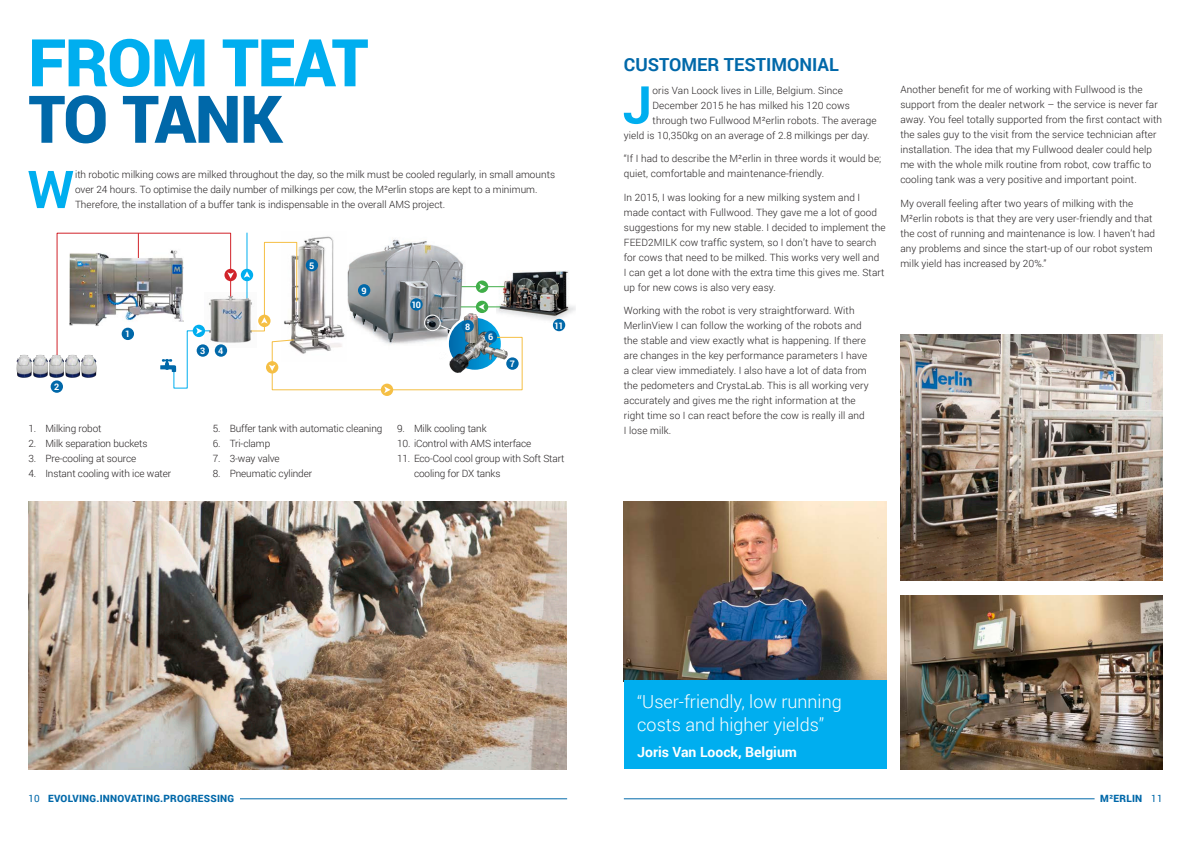
<style>
.page{position:relative;width:1191px;height:842px;background:#fff}
.page>*{position:absolute;margin:0;border:0;box-sizing:border-box;transform-origin:0 0}
.t1{font:900 65.9px/56.5px "Roboto";letter-spacing:-.02em;color:#00aeef}
.t2{font:700 52.2px "Roboto";color:#00aeef}
.t3{font:300 18px/23px "Roboto";color:#fff}
.t4{font:700 18px "Roboto";color:#0068a9}
.t5{font:700 14px "Roboto";color:#fff}
.t6{font:300 10px/15px "Roboto";letter-spacing:.01em;color:#231f20}
.t7{font:300 10px/15px "Roboto";letter-spacing:-.01em;color:#231f20}
.t8{font:900 10px "Roboto";letter-spacing:.025em;color:#0068a9}
.t9{font:300 10px "Roboto";letter-spacing:-.015em;color:#231f20}
.t10{font:10px "Roboto";color:#0068a9}
.t11{font:700 9px "Roboto";color:#fff}
.s1{color:#0068a9}
.s2{font-size:17.1px}
</style>
<div class="page">
<img style="left:28px;top:501px;width:538px;height:268px">
<img style="left:900px;top:595px;width:262px;height:174px">
<img style="left:234px;top:298px;width:10px;height:45px">
<img style="left:304px;top:236px;width:30px;height:5px">
<img style="left:523px;top:270px;width:52px;height:53px">
<img style="left:16px;top:354px;width:40px;height:27px">
<hr style="left:246px;top:233px;width:1px;height:65px;background:#00aeef">
<svg style="left:224px;top:269px;width:13px;height:12px"></svg>
<svg style="left:381px;top:384px;width:12px;height:12px"></svg>
<svg style="left:241px;top:269px;width:12px;height:12px"></svg>
<svg style="left:244px;top:241px;width:279px;height:152px"></svg>
<svg style="left:56px;top:232px;width:178px;height:157px"></svg>
<div style="left:122px;top:328px;width:12px;height:12px;background:#0068a9;border-radius:50%"></div>
<div style="left:197px;top:344px;width:12px;height:13px;background:#0068a9;border-radius:50%"></div>
<div style="left:51px;top:380px;width:12px;height:13px;background:#0068a9;border-radius:50%"></div>
<div style="left:306px;top:259px;width:12px;height:12px;background:#0068a9;border-radius:50%"></div>
<div style="left:506px;top:357px;width:12px;height:13px;background:#0068a9;border-radius:50%"></div>
<div style="left:358px;top:284px;width:12px;height:12px;background:#0068a9;border-radius:50%"></div>
<div style="left:215px;top:344px;width:12px;height:13px;background:#0068a9;border-radius:50%"></div>
<div style="left:484px;top:331px;width:13px;height:12px;background:#0068a9;border-radius:50%"></div>
<div style="left:461px;top:320px;width:13px;height:12px;background:#0068a9;border-radius:50%"></div>
<div style="left:410px;top:298px;width:12px;height:13px;background:#0068a9;border-radius:50%"></div>
<div style="left:553px;top:319px;width:12px;height:12px;background:#0068a9;border-radius:50%"></div>
<hr style="left:624px;top:798px;width:470px;height:1px;background:#0068a9">
<hr style="left:240px;top:798px;width:327px;height:1px;background:#0068a9">
<img style="left:624px;top:501px;width:262px;height:180px">
<div style="left:624px;top:681px;width:262px;height:88px;background:#00aeef"></div>
<img style="left:900px;top:334px;width:262px;height:247px">
<p class="t1" style="left:28px;top:32px;width:342px">FROM TEAT<br><span class="s1">TO TANK</span></p>
<p class="t2" style="left:28px;top:153px;width:48px">W</p>
<p class="t6" style="left:75px;top:167px;width:481px">ith robotic milking cows are milked throughout the day, so the milk must be cooled regularly, in small amounts over 24 hours. To optimise the daily number of milkings per cow, the M²erlin stops are kept to a minimum.<br>Therefore, the installation of a buffer tank is indispensable in the overall AMS project.</p>
<p class="t11" style="left:54px;top:381px;width:7px">2</p>
<p class="t11" style="left:125px;top:328px;width:7px">1</p>
<p class="t7" style="left:28px;top:420px;width:75px">1. Milking robot</p>
<p class="t7" style="left:28px;top:435px;width:121px">2. Milk separation buckets</p>
<p class="t7" style="left:28px;top:450px;width:109px">3. Pre-cooling at source</p>
<p class="t7" style="left:28px;top:465px;width:144px">4. Instant cooling with ice water</p>
<p class="t11" style="left:200px;top:344px;width:7px">3</p>
<p class="t11" style="left:218px;top:344px;width:7px">4</p>
<p class="t11" style="left:309px;top:259px;width:7px">5</p>
<p class="t11" style="left:361px;top:284px;width:7px">9</p>
<p class="t11" style="left:411px;top:298px;width:11px">10</p>
<p class="t11" style="left:465px;top:320px;width:7px">8</p>
<p class="t11" style="left:488px;top:331px;width:7px">6</p>
<p class="t11" style="left:510px;top:357px;width:7px">7</p>
<p class="t11" style="left:554px;top:319px;width:11px">11</p>
<p class="t7" style="left:213px;top:420px;width:171px">5. Buffer tank with automatic cleaning</p>
<p class="t7" style="left:213px;top:435px;width:59px">6. Tri-clamp</p>
<p class="t9" style="left:213px;top:451px;width:69px">7. 3-way valve</p>
<p class="t7" style="left:213px;top:465px;width:101px">8. Pneumatic cylinder</p>
<p class="t7" style="left:397px;top:420px;width:91px">9. Milk cooling tank</p>
<p class="t7" style="left:397px;top:435px;width:136px">10. iControl with AMS interface</p>
<p class="t7" style="left:414px;top:450px;width:152px;text-indent:-17px">11. Eco-Cool cool group with Soft Start cooling for DX tanks</p>
<p class="t4" style="left:624px;top:52px;width:216px">CUSTOMER TESTIMONIAL</p>
<p class="t2" style="left:622px;top:68px;width:31px">J</p>
<p class="t6" style="left:652px;top:82px;width:192px">oris Van Loock lives in Lille, Belgium. Since</p>
<p class="t6" style="left:652px;top:97px;width:199px">December 2015 he has milked his 120 cows</p>
<p class="t6" style="left:652px;top:112px;width:225px">through two Fullwood M²erlin robots. The average</p>
<p class="t6" style="left:624px;top:127px;width:247px">yield is 10,350kg on an average of 2.8 milkings per day.</p>
<p class="t6" style="left:624px;top:151px;width:259px">“If I had to describe the M²erlin in three words it would be; quiet, comfortable and maintenance-friendly.</p>
<p class="t6" style="left:624px;top:189px;width:263px">In 2015, I was looking for a new milking system and I made contact with Fullwood. They gave me a lot of good suggestions for my new stable. I decided to implement the FEED2MILK cow traffic system, so I don’t have to search for cows that need to be milked. This works very well and<br>I can get a lot done with the extra time this gives me. Start up for new cows is also very easy.</p>
<p class="t6" style="left:624px;top:303px;width:246px">Working with the robot is very straightforward. With MerlinView I can follow the working of the robots and the stable and view exactly what is happening. If there are changes in the key performance parameters I have a clear view immediately. I also have a lot of data from the pedometers and CrystaLab. This is all working very accurately and gives me the right information at the right time so I can react before the cow is really ill and I lose milk.</p>
<p class="t6" style="left:900px;top:82px;width:263px">Another benefit for me of working with Fullwood is the support from the dealer network – the service is never far away. You feel totally supported from the first contact with the sales guy to the visit from the service technician after installation. The idea that my Fullwood dealer could help me with the whole milk routine from robot, cow traffic to cooling tank was a very positive and important point.</p>
<p class="t6" style="left:900px;top:195px;width:256px">My overall feeling after two years of milking with the M²erlin robots is that they are very user-friendly and that the cost of running and maintenance is low. I haven’t had any problems and since the start-up of our robot system milk yield has increased by 20%.”</p>
<p class="t3" style="left:637px;top:690px;width:206px"><span class="s2">“</span>User-friendly, low running costs and higher yields”</p>
<p class="t5" style="left:637px;top:742px;width:161px">Joris Van Loock, Belgium</p>
<p class="t8" style="left:48px;top:792px;width:187px">EVOLVING.INNOVATING.PROGRESSING</p>
<p class="t8" style="left:1100px;top:792px;width:44px">M²ERLIN</p>
<p class="t10" style="left:28px;top:792px;width:13px">10</p>
<p class="t10" style="left:1151px;top:792px;width:13px">11</p>
</div>
